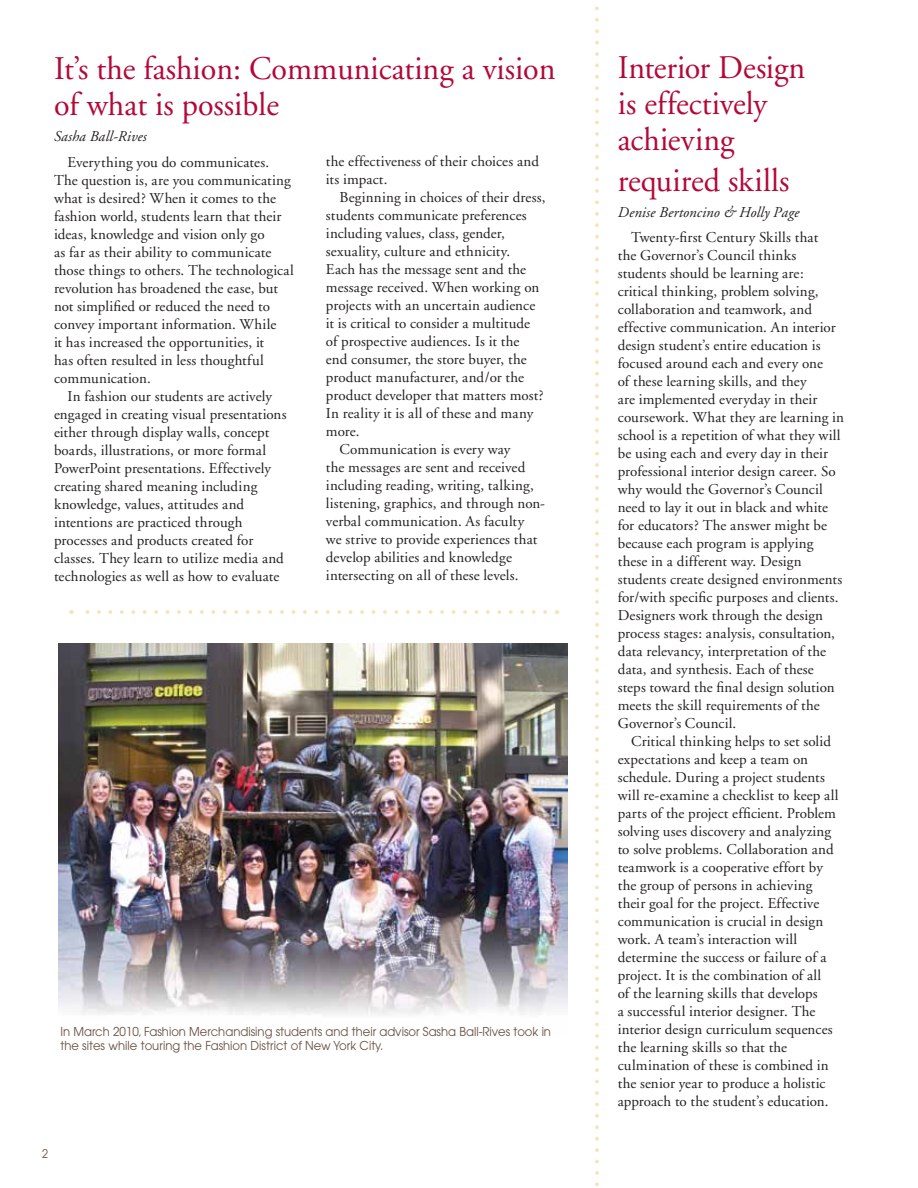
<style>
.page{position:relative;width:918px;height:1188px;background:#fff}
.page>*{position:absolute;margin:0;border:0;box-sizing:border-box;transform-origin:0 0}
.t1{font:33px/36px "Adobe Garamond";color:#b30838}
.t2{font:15px/18px "Adobe Garamond";letter-spacing:.01em;color:#231f20}
.t3{font:italic 15px "Adobe Garamond";letter-spacing:.01em;color:#231f20}
.t4{font:12.3px/14.7px "Avant Garde";color:#685041;scale:.95 1}
.t5{font:12px "Avant Garde";color:#685041;scale:.9 1}
</style>
<div class="page">
<svg style="left:595px;top:6px;width:4px;height:1181px"></svg>
<svg style="left:71px;top:610px;width:474px;height:4px"></svg>
<img style="left:59px;top:644px;width:508px;height:371px">
<h1 class="t1" style="left:54px;top:52px;width:503px">It’s the fashion: Communicating a vision of what is possible</h1>
<p class="t3" style="left:54px;top:128px;width:94px">Sasha Ball-Rives</p>
<p class="t2" style="left:54px;top:153px;width:241px;text-indent:14px">Everything you do communicates.<br>The question is, are you communicating what is desired? When it comes to the fashion world, students learn that their ideas, knowledge and vision only go<br>as far as their ability to communicate those things to others. The technological revolution has broadened the ease, but not simplified or reduced the need to convey important information. While<br>it has increased the opportunities, it<br>has often resulted in less thoughtful communication.</p>
<p class="t2" style="left:54px;top:387px;width:234px;text-indent:14px">In fashion our students are actively engaged in creating visual presentations either through display walls, concept boards, illustrations, or more formal PowerPoint presentations. Effectively creating shared meaning including knowledge, values, attitudes and intentions are practiced through processes and products created for classes. They learn to utilize media and technologies as well as how to evaluate</p>
<p class="t2" style="left:326px;top:153px;width:215px">the effectiveness of their choices and its impact.</p>
<p class="t2" style="left:339px;top:189px;width:208px">Beginning in choices of their dress,</p>
<p class="t2" style="left:326px;top:207px;width:202px">students communicate preferences</p>
<p class="t2" style="left:326px;top:225px;width:180px">including values, class, gender,</p>
<p class="t2" style="left:326px;top:243px;width:186px">sexuality, culture and ethnicity.</p>
<p class="t2" style="left:326px;top:261px;width:202px">Each has the message sent and the</p>
<p class="t2" style="left:326px;top:279px;width:215px">message received. When working on</p>
<p class="t2" style="left:326px;top:297px;width:211px">projects with an uncertain audience</p>
<p class="t2" style="left:326px;top:315px;width:206px">it is critical to consider a multitude</p>
<p class="t2" style="left:326px;top:333px;width:195px">of prospective audiences. Is it the</p>
<p class="t2" style="left:326px;top:351px;width:202px">end consumer, the store buyer, the</p>
<p class="t2" style="left:326px;top:369px;width:200px">product manufacturer, and/or the</p>
<p class="t2" style="left:326px;top:387px;width:219px">product developer that matters most?</p>
<p class="t2" style="left:326px;top:405px;width:209px">In reality it is all of these and many</p>
<p class="t2" style="left:326px;top:423px;width:35px">more.</p>
<p class="t2" style="left:339px;top:441px;width:173px">Communication is every way</p>
<p class="t2" style="left:326px;top:459px;width:201px">the messages are sent and received</p>
<p class="t2" style="left:326px;top:477px;width:209px">including reading, writing, talking,</p>
<p class="t2" style="left:326px;top:495px;width:221px">listening, graphics, and through non-</p>
<p class="t2" style="left:326px;top:513px;width:200px">verbal communication. As faculty</p>
<p class="t2" style="left:326px;top:531px;width:213px">we strive to provide experiences that</p>
<p class="t2" style="left:326px;top:549px;width:187px">develop abilities and knowledge</p>
<p class="t2" style="left:326px;top:567px;width:194px">intersecting on all of these levels.</p>
<p class="t4" style="left:60px;top:1024px;width:518px">In March 2010, Fashion Merchandising students and their advisor Sasha Ball-Rives took in the sites while touring the Fashion District of New York City.</p>
<p class="t5" style="left:42px;top:1147px;width:8px">2</p>
<h1 class="t1" style="left:618px;top:51px;width:189px">Interior Design is effectively achieving</h1>
<h1 class="t1" style="left:618px;top:164px;width:173px">required skills</h1>
<p class="t3" style="left:618px;top:204px;width:183px">Denise Bertoncino &amp; Holly Page</p>
<p class="t2" style="left:618px;top:228px;width:228px;text-indent:14px">Twenty-first Century Skills that<br>the Governor’s Council thinks students should be learning are: critical thinking, problem solving, collaboration and teamwork, and effective communication. An interior design student’s entire education is focused around each and every one<br>of these learning skills, and they<br>are implemented everyday in their coursework. What they are learning in school is a repetition of what they will be using each and every day in their professional interior design career. So why would the Governor’s Council need to lay it out in black and white for educators? The answer might be because each program is applying these in a different way. Design students create designed environments for/with specific purposes and clients.<br>Designers work through the design process stages: analysis, consultation, data relevancy, interpretation of the data, and synthesis. Each of these steps toward the final design solution meets the skill requirements of the Governor’s Council.</p>
<p class="t2" style="left:618px;top:732px;width:222px;text-indent:14px">Critical thinking helps to set solid expectations and keep a team on schedule. During a project students will re-examine a checklist to keep all parts of the project efficient. Problem solving uses discovery and analyzing to solve problems. Collaboration and teamwork is a cooperative effort by the group of persons in achieving their goal for the project. Effective communication is crucial in design work. A team’s interaction will determine the success or failure of a project. It is the combination of all<br>of the learning skills that develops<br>a successful interior designer. The interior design curriculum sequences the learning skills so that the culmination of these is combined in the senior year to produce a holistic approach to the student’s education.</p>
</div>
